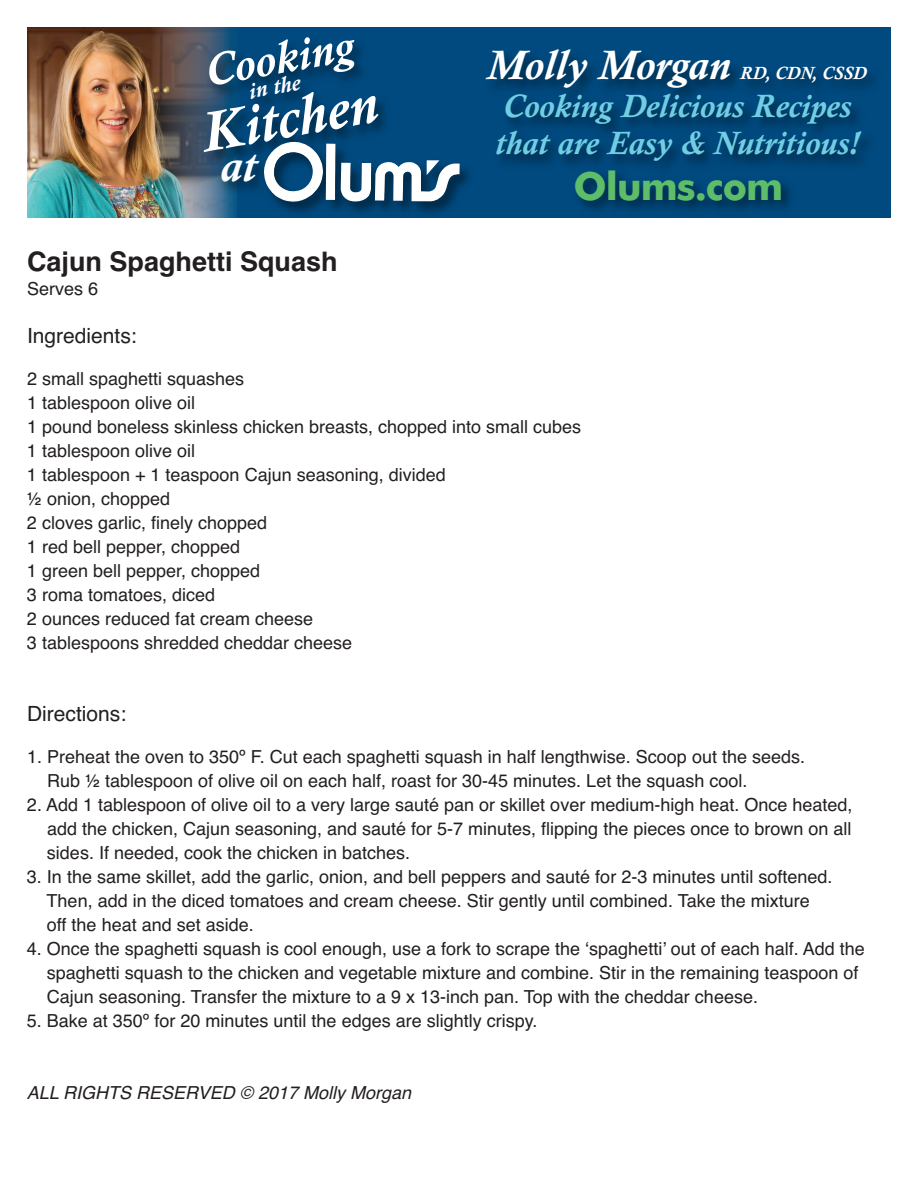
<style>
.page{position:relative;width:918px;height:1188px;background:#fff}
.page>*{position:absolute;margin:0;border:0;box-sizing:border-box;transform-origin:0 0}
.t1{font:italic 700 56.7px "Calisto";color:#fff}
.t2{font:italic 700 45.45px "Calisto";color:#fff}
.t3{font:italic 700 42px "Calisto";color:#fff}
.t4{font:700 39px "Futura BT";letter-spacing:-.025em;color:#5ebd68}
.t5{font:italic 700 33px/37.5px "Calisto";color:#71cee2}
.t6{font:700 27px "Helvetica";color:#231f20}
.t7{font:italic 700 22.65px "Calisto";color:#fff}
.t8{font:21px "Helvetica";color:#231f20}
.t9{font:18px/24px "Helvetica";color:#231f20}
.t10{font:italic 18px "Helvetica";color:#231f20}
.t11{font:italic 700 18px "Calisto";color:#fff}
</style>
<div class="page">
<svg style="left:27px;top:27px;width:864px;height:191px;background:#004678"></svg>
<img style="left:27px;top:27px;width:125px;height:191px">
<img style="left:152px;top:27px;width:22px;height:191px">
<img style="left:174px;top:27px;width:280px;height:191px">
<img style="left:264px;top:142px;width:195px;height:60px">
<img style="left:449px;top:39px;width:425px;height:151px">
<h2 class="t2" style="left:200px;top:44px;width:152px;rotate:-10deg">Cooking</h2>
<p class="t7" style="left:247px;top:78px;width:53px;rotate:-10deg">in the</p>
<h1 class="t1" style="left:196px;top:100px;width:179px;rotate:-10deg">Kitchen</h1>
<h2 class="t2" style="left:220px;top:138px;width:37px">at</h2>
<h3 class="t3" style="left:487px;top:40px;width:245px">Molly Morgan</h3>
<p class="t11" style="left:740px;top:63px;width:128px">RD, CDN, CSSD</p>
<h3 class="t5" style="left:496px;top:87px;width:364px">Cooking Delicious Recipes that are Easy &amp; Nutritious!</h3>
<h3 class="t4" style="left:574px;top:170px;width:211px">Olums.com</h3>
<h3 class="t6" style="left:27px;top:246px;width:312px">Cajun Spaghetti Squash</h3>
<p class="t9" style="left:27px;top:277px;width:73px">Serves 6</p>
<p class="t8" style="left:27px;top:324px;width:111px">Ingredients:</p>
<p class="t9" style="left:27px;top:367px;width:556px">2 small spaghetti squashes<br>1 tablespoon olive oil<br>1 pound boneless skinless chicken breasts, chopped into small cubes<br>1 tablespoon olive oil<br>1 tablespoon + 1 teaspoon Cajun seasoning, divided<br>½ onion, chopped<br>2 cloves garlic, finely chopped<br>1 red bell pepper, chopped<br>1 green bell pepper, chopped<br>3 roma tomatoes, diced<br>2 ounces reduced fat cream cheese<br>3 tablespoons shredded cheddar cheese</p>
<p class="t8" style="left:27px;top:702px;width:101px">Directions:</p>
<p class="t9" style="left:47px;top:745px;width:760px;text-indent:-20px">1. Preheat the oven to 350º F. Cut each spaghetti squash in half lengthwise. Scoop out the seeds.<br>Rub ½ tablespoon of olive oil on each half, roast for 30-45 minutes. Let the squash cool.</p>
<p class="t9" style="left:47px;top:793px;width:807px;text-align:justify;text-indent:-20px">2. Add 1 tablespoon of olive oil to a very large sauté pan or skillet over medium-high heat. Once heated, add the chicken, Cajun seasoning, and sauté for 5-7 minutes, flipping the pieces once to brown on all sides. If needed, cook the chicken in batches.</p>
<p class="t9" style="left:47px;top:865px;width:787px;text-indent:-20px">3. In the same skillet, add the garlic, onion, and bell peppers and sauté for 2-3 minutes until softened.<br>Then, add in the diced tomatoes and cream cheese. Stir gently until combined. Take the mixture off the heat and set aside.</p>
<p class="t9" style="left:47px;top:937px;width:819px;text-indent:-20px">4. Once the spaghetti squash is cool enough, use a fork to scrape the ‘spaghetti’ out of each half. Add the spaghetti squash to the chicken and vegetable mixture and combine. Stir in the remaining teaspoon of<br>Cajun seasoning. Transfer the mixture to a 9 x 13-inch pan. Top with the cheddar cheese.</p>
<p class="t9" style="left:27px;top:1009px;width:512px">5. Bake at 350º for 20 minutes until the edges are slightly crispy.</p>
<p class="t10" style="left:27px;top:1082px;width:386px">ALL RIGHTS RESERVED © 2017 Molly Morgan</p>
</div>
